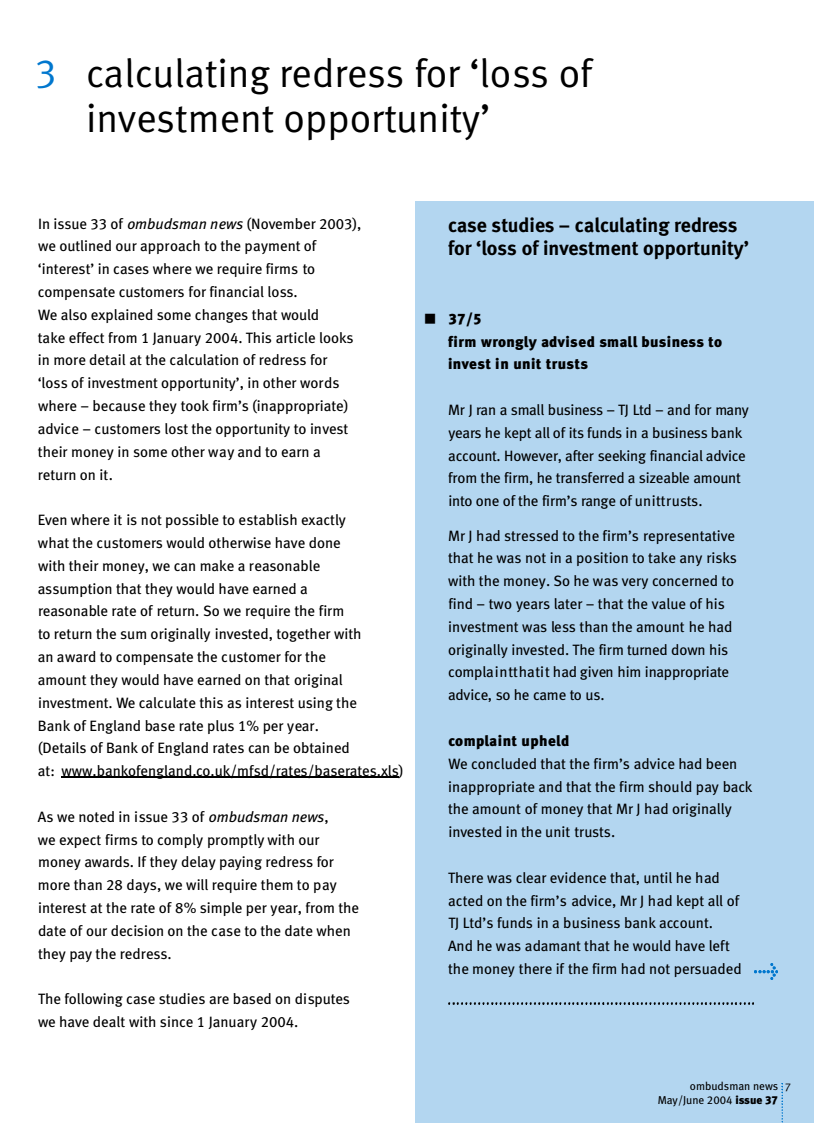
<style>
.page{position:relative;width:833px;height:1135px;background:#fff}
.page>*{position:absolute;margin:0;border:0;box-sizing:border-box;transform-origin:0 0}
.t1{font:39.9px/45.6px "Meta Normal LF";color:#000}
.t2{font:19.95px/22.8px "Meta Bold LF";color:#000}
.t3{font:15px/22.8px "Meta Book LF";color:#000}
.t4{font:15px/22.8px "Meta Book LF";letter-spacing:-.025em;color:#000}
.t5{font:15px/22.8px "Meta Black LF";letter-spacing:.025em;color:#000}
.t6{font:11.4px/14px "Meta Book LF";color:#000;text-align:right}
.t7{font:11.4px "Meta Normal Expert";color:#000}
.s1{color:#0077ce}
.s2{font-style:italic}
.s3{font-family:"Meta Black LF"}
</style>
<div class="page">
<div style="left:415px;top:201px;width:398px;height:921px;background:#b3d6f0"></div>
<img style="left:781px;top:1083px;width:1px;height:39px">
<img style="left:448px;top:1002px;width:305px;height:2px">
<hr style="left:61px;top:776px;width:31px;height:1px;background:#000">
<svg style="left:92px;top:776px;width:118px;height:1px"></svg>
<hr style="left:210px;top:776px;width:43px;height:1px;background:#000">
<svg style="left:253px;top:776px;width:146px;height:1px"></svg>
<img style="left:754px;top:963px;width:23px;height:16px">
<h1 class="t1" style="left:86px;top:52px;width:507px;text-indent:-51px"><span class="s1">3</span> calculating redress for ‘loss of investment opportunity’</h1>
<p class="t3" style="left:38px;top:213px;width:325px">In issue 33 of <span class="s2">ombudsman news</span> (November 2003), we outlined our approach to the payment of ‘interest’ in cases where we require firms to compensate customers for financial loss.<br>We also explained some changes that would<br>take effect from 1 January 2004. This article looks in more detail at the calculation of redress for<br>‘loss of investment opportunity’, in other words where – because they took firm’s (inappropriate) advice – customers lost the opportunity to invest their money in some other way and to earn a return on it.</p>
<p class="t3" style="left:38px;top:509px;width:367px">Even where it is not possible to establish exactly<br>what the customers would otherwise have done<br>with their money, we can make a reasonable<br>assumption that they would have earned a<br>reasonable rate of return. So we require the firm<br>to return the sum originally invested, together with<br>an award to compensate the customer for the<br>amount they would have earned on that original investment. We calculate this as interest using the<br>Bank of England base rate plus 1% per year.<br>(Details of Bank of England rates can be obtained<br>at: www.bankofengland.co.uk/mfsd/rates/baserates.xls)</p>
<p class="t3" style="left:38px;top:805px;width:323px">As we noted in issue 33 of <span class="s2">ombudsman news</span>,<br>we expect firms to comply promptly with our money awards. If they delay paying redress for more than 28 days, we will require them to pay interest at the rate of 8% simple per year, from the date of our decision on the case to the date when they pay the redress.</p>
<p class="t3" style="left:38px;top:988px;width:313px">The following case studies are based on disputes we have dealt with since 1 January 2004.</p>
<h2 class="t2" style="left:448px;top:215px;width:302px">case studies – calculating redress for ‘loss of investment opportunity’</h2>
<p class="t5" style="left:448px;top:308px;width:275px;text-indent:-24px">■ 3 7 / 5<br>firm wro ng l y ad vised small busi n ess to i nvest in un i t t r usts</p>
<p class="t4" style="left:448px;top:399px;width:302px">Mr J ran a sma ll busi n ess – TJ Ltd – and for ma ny yea rs he ke p t a ll o f i t s fun ds in a busi n ess ba n k a cco un t. Howe ve r, after seeki ng fina n cia l ad vi ce f rom the firm, he tra ns fe r red a si zea ble amoun t<br>i n to one of the firm’s ra nge of un i tt r usts.</p>
<p class="t3" style="left:448px;top:524px;width:290px">Mr J had stressed to the firm’s representative that he was not in a position to take any risks with the money. So he was very concerned to find – two years later – that the value of his investment was less than the amount he had originally invested. The firm turned down his co m pla i n tt ha ti t had given him ina pp ro p r ia te ad vi ce, so he came to us.</p>
<p class="t5" style="left:448px;top:730px;width:122px">co m pl a i n t u p h e ld</p>
<p class="t3" style="left:448px;top:752px;width:306px">We concluded that the firm’s advice had been inappropriate and that the firm should pay back the amount of money that Mr J had originally invested in the unit trusts.</p>
<p class="t3" style="left:448px;top:866px;width:295px">There was clear evidence that, until he had acted on the firm’s advice, Mr J had kept all of TJ Ltd’s funds in a business bank account.<br>And he was adamant that he would have left the money there if the firm had not persuaded</p>
<p class="t6" style="left:657px;top:1079px;width:122px">ombudsman news<br>May/June 2004 <span class="s3">issue 37</span></p>
<p class="t7" style="left:785px;top:1082px;width:7px">7</p>
</div>
